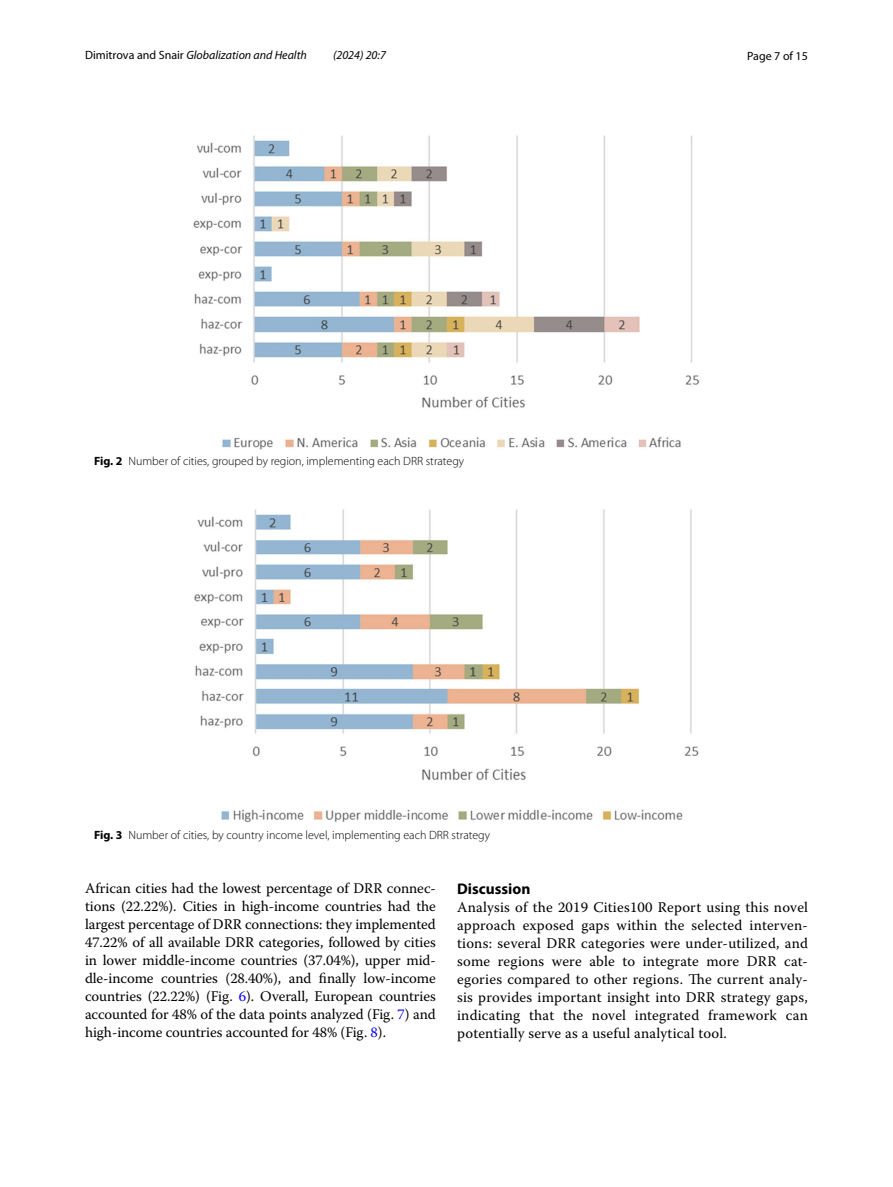
<style>
.page{position:relative;width:893px;height:1187px;background:#fff}
.page>*{position:absolute;margin:0;border:0;box-sizing:border-box;transform-origin:0 0}
.t1{font:700 15.45px "Myriad Pro";color:#000}
.t2{font:14.7px/18px "Warnock Pro";letter-spacing:.01em;color:#000;text-align:justify}
.t3{font:300 12px "Myriad Pro";color:#000}
.t4{font:italic 12px "Myriad Pro";color:#000}
.t5{font:12px "Myriad Pro";color:#000}
.s1{font-style:normal}
.s2{font-weight:700}
.s3{color:#00f}
</style>
<div class="page">
<img style="left:193px;top:135px;width:507px;height:315px">
<img style="left:194px;top:509px;width:505px;height:314px">
<p class="t4" style="left:85px;top:48px;width:223px"><span class="s1">Dimitrova and Snair</span> Globalization and Health</p>
<p class="t4" style="left:333px;top:48px;width:54px">(2024) 20:7</p>
<p class="t5" style="left:747px;top:48px;width:62px">Page 7 of 15</p>
<p class="t3" style="left:94px;top:455px;width:372px"><span class="s2">Fig. 2</span> Number of cities, grouped by region, implementing each DRR strategy</p>
<p class="t3" style="left:94px;top:828px;width:397px"><span class="s2">Fig. 3</span> Number of cities, by country income level, implementing each DRR strategy</p>
<p class="t2" style="left:85px;top:879px;width:352px">African cities had the lowest percentage of DRR connec&shy;tions (22.22%). Cities in high-income countries had the largest percentage of DRR connections: they implemented 47.22% of all available DRR categories, followed by cities in lower middle-income countries (37.04%), upper mid&shy;dle-income countries (28.40%), and finally low-income countries (22.22%) (Fig. <span class="s3">6</span>). Overall, European countries accounted for 48% of the data points analyzed (Fig. <span class="s3">7</span>) and high-income countries accounted for 48% (Fig. <span class="s3">8</span>).</p>
<p class="t1" style="left:457px;top:878px;width:75px">Discussion</p>
<p class="t2" style="left:457px;top:897px;width:352px">Analysis of the 2019 Cities100 Report using this novel approach exposed gaps within the selected interven&shy;tions: several DRR categories were under-utilized, and some regions were able to integrate more DRR cat&shy;egories compared to other regions. The current analy&shy;sis provides important insight into DRR strategy gaps, indicating that the novel integrated framework can potentially serve as a useful analytical tool.</p>
</div>
